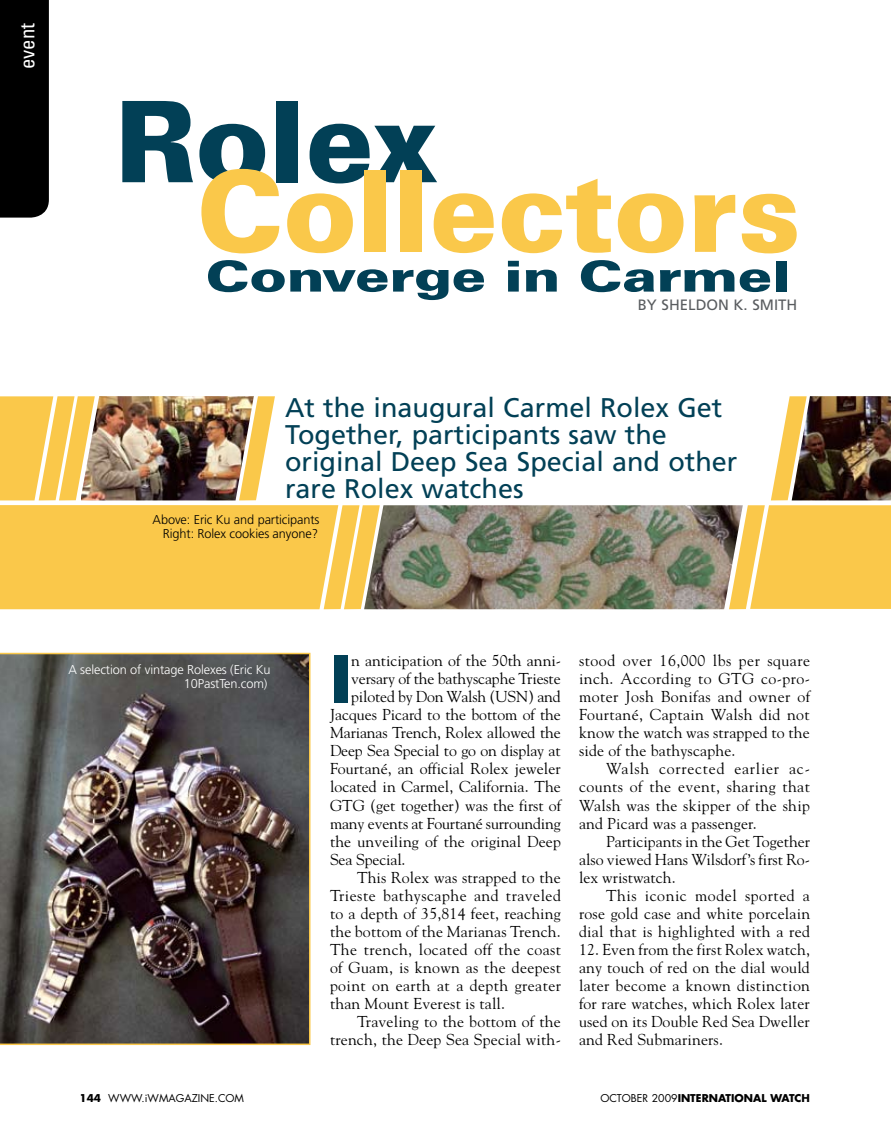
<style>
.page{position:relative;width:891px;height:1148px;background:#fff}
.page>*{position:absolute;margin:0;border:0;box-sizing:border-box;transform-origin:0 0}
.t1{font:900 112.5px "Univers";letter-spacing:-.01em;color:#fac84a}
.t2{font:900 112.5px "Univers";letter-spacing:-.01em;color:#024056}
.t3{font:900 65.55px "Univers";color:#024056}
.t4{font:900 42.75px "Univers";letter-spacing:-.01em;color:#024056;scale:1.33 1}
.t5{font:27px/27px "Frutiger";color:#024056}
.t6{font:condensed 20.85px "Univers";color:#fff}
.t7{font:15.75px/18px "Goudy";letter-spacing:.01em;color:#000;text-align:justify}
.t8{font:15.75px "Goudy";letter-spacing:-.01em;color:#000}
.t9{font:15.75px "Goudy";letter-spacing:.03em;color:#000}
.t10{font:15px "Frutiger";color:#595c5f}
.t11{font:300 12.75px/13.5px "Frutiger";letter-spacing:-.01em;color:#000;text-align:right}
.t12{font:300 12.75px/13.5px "Frutiger";letter-spacing:-.01em;color:#fff;text-align:right}
.t13{font:700 10.5px "Futura";color:#000}
.t14{font:10.5px "Futura";color:#000}
.s1{font-weight:700}
.s2{font-weight:400}
</style>
<div class="page">
<div style="left:0;top:0;width:49px;height:218px;background:#000"></div>
<img style="left:0;top:396px;width:364px;height:213px">
<svg style="left:743px;top:396px;width:148px;height:213px"></svg>
<img style="left:364px;top:505px;width:379px;height:104px">
<img style="left:0;top:652px;width:310px;height:393px">
<h3 class="t6" style="left:14px;top:69px;width:48px;rotate:-90deg">event</h3>
<h1 class="t2" style="left:115px;top:71px;width:326px">Rolex</h1>
<h1 class="t1" style="left:196px;top:141px;width:606px">Collectors</h1>
<h3 class="t4" style="left:206px;top:249px;width:442px">Converge in Carmel</h3>
<p class="t10" style="left:638px;top:296px;width:161px">By Sheldon K. Smith</p>
<h3 class="t5" style="left:285px;top:394px;width:454px">At the inaugural Carmel Rolex Get<br>Together, participants saw the original Deep Sea Special and other rare Rolex watches</h3>
<p class="t11" style="left:153px;top:513px;width:168px">Above: Eric Ku and participants<br>Right: Rolex cookies anyone?</p>
<p class="t12" style="left:68px;top:663px;width:204px">A selection of vintage Rolexes (Eric Ku<br>10PastTen.com)</p>
<h2 class="t3" style="left:330px;top:637px;width:23px">I</h2>
<p class="t7" style="left:351px;top:651px;width:211px">n anticipation of the 50th anni-</p>
<p class="t8" style="left:351px;top:669px;width:211px">versary of the bathyscaphe Trieste</p>
<p class="t8" style="left:351px;top:687px;width:211px">piloted by Don Walsh (USN) and</p>
<p class="t7" style="left:330px;top:705px;width:232px">Jacques Picard to the bottom of the</p>
<p class="t8" style="left:330px;top:723px;width:232px">Marianas Trench, Rolex allowed the</p>
<p class="t8" style="left:330px;top:741px;width:232px">Deep Sea Special to go on display at</p>
<p class="t7" style="left:330px;top:759px;width:232px">Fourtané, an official Rolex jeweler</p>
<p class="t7" style="left:330px;top:777px;width:232px">located in Carmel, California. The</p>
<p class="t7" style="left:330px;top:795px;width:233px">GTG (get together) was the first of</p>
<p class="t8" style="left:330px;top:813px;width:232px">many events at Fourtané surrounding</p>
<p class="t7" style="left:330px;top:831px;width:232px">the unveiling of the original Deep</p>
<p class="t8" style="left:330px;top:849px;width:77px">Sea Special.</p>
<p class="t7" style="left:357px;top:867px;width:205px">This Rolex was strapped to the</p>
<p class="t9" style="left:330px;top:885px;width:232px">Trieste bathyscaphe and traveled</p>
<p class="t7" style="left:330px;top:903px;width:232px">to a depth of 35,814 feet, reaching</p>
<p class="t7" style="left:330px;top:921px;width:232px">the bottom of the Marianas Trench.</p>
<p class="t7" style="left:330px;top:939px;width:233px">The trench, located off the coast</p>
<p class="t7" style="left:330px;top:957px;width:233px">of Guam, is known as the deepest</p>
<p class="t7" style="left:330px;top:975px;width:232px">point on earth at a depth greater</p>
<p class="t7" style="left:330px;top:993px;width:177px">than Mount Everest is tall.</p>
<p class="t7" style="left:357px;top:1011px;width:205px">Traveling to the bottom of the</p>
<p class="t7" style="left:330px;top:1029px;width:233px">trench, the Deep Sea Special with-</p>
<p class="t7" style="left:579px;top:651px;width:233px">stood over 16,000 lbs per square inch. According to GTG co-pro&shy;moter Josh Bonifas and owner of Fourtané, Captain Walsh did not know the watch was strapped to the side of the bathyscaphe.</p>
<p class="t7" style="left:579px;top:759px;width:233px;text-indent:27px">Walsh corrected earlier ac&shy;counts of the event, sharing that Walsh was the skipper of the ship and Picard was a passenger.</p>
<p class="t7" style="left:579px;top:831px;width:233px;text-indent:27px">Participants in the Get Together also viewed Hans Wilsdorf’s first Ro&shy;lex wristwatch.</p>
<p class="t7" style="left:579px;top:885px;width:233px;text-indent:27px">This iconic model sported a rose gold case and white porcelain dial that is highlighted with a red</p>
<p class="t7" style="left:579px;top:939px;width:233px">12. Even from the first Rolex watch, any touch of red on the dial would later become a known distinction for rare watches, which Rolex later used on its Double Red Sea Dweller and Red Submariners.</p>
<p class="t14" style="left:80px;top:1091px;width:166px"><span class="s1">144</span> WWW.IWMAGAZINE.COM</p>
<p class="t13" style="left:600px;top:1091px;width:211px"><span class="s2">OCTOBER 2009</span>INTERNATIONAL WATCH</p>
</div>
